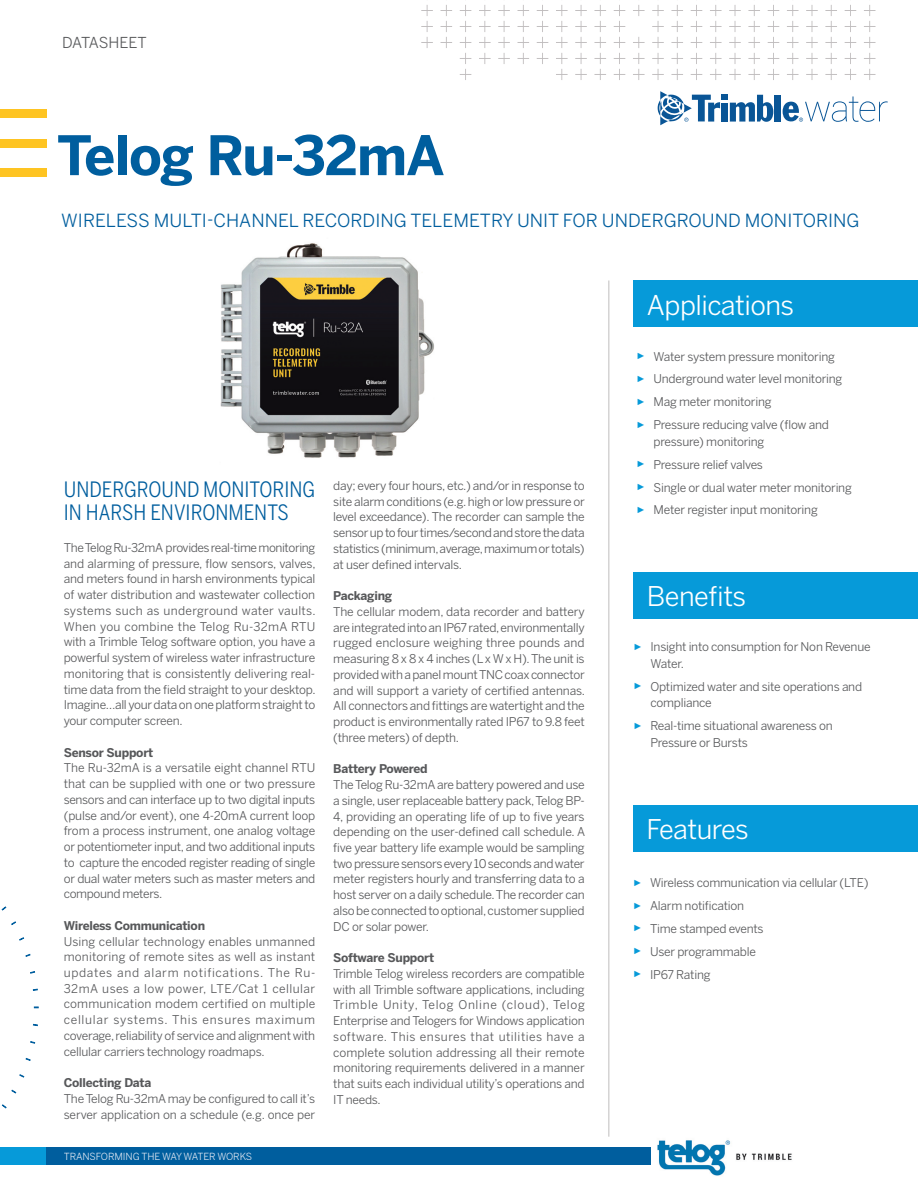
<style>
.page{position:relative;width:918px;height:1188px;background:#fff}
.page>*{position:absolute;margin:0;border:0;box-sizing:border-box;transform-origin:0 0}
.t1{font:700 54px "Benton Sans";letter-spacing:-.02em;color:#005e9e}
.t2{font:27px "Benton Sans";letter-spacing:-.02em;color:#fff}
.t3{font:21px/22.5px "Benton Sans Condensed";color:#005e9e}
.t4{font:18px "Benton Sans";color:#005e9e}
.t5{font:15px "Benton Sans";letter-spacing:-.01em;color:#57585a}
.t6{font:12px/15.8px "Benton Sans";letter-spacing:-.02em;color:#57585a}
.t7{font:700 12px "Benton Sans";letter-spacing:-.02em;color:#57585a}
.t8{font:9.75px "Benton Sans";letter-spacing:-.01em;color:#dfe6f2}
.s1{font-family:"Arial";font-size:9px;color:#069ad9}
</style>
<div class="page">
<svg style="left:421px;top:5px;width:455px;height:75px"></svg>
<div style="left:0;top:110px;width:47px;height:8px;background:#fec422"></div>
<div style="left:0;top:139px;width:47px;height:8px;background:#fec422"></div>
<div style="left:0;top:168px;width:47px;height:8px;background:#fec422"></div>
<div style="left:0;top:1147px;width:730px;height:18px;background:#069ad9"></div>
<div style="left:47px;top:1147px;width:685px;height:18px;background:#005e9e"></div>
<div style="left:633px;top:280px;width:285px;height:47px;background:#069ad9"></div>
<hr style="left:608px;top:281px;width:2px;height:856px;background:#d4d3d3">
<svg style="left:30px;top:1041px;width:5px;height:3px"></svg>
<svg style="left:25px;top:1058px;width:6px;height:3px"></svg>
<svg style="left:19px;top:1074px;width:6px;height:4px"></svg>
<svg style="left:11px;top:1089px;width:6px;height:5px"></svg>
<svg style="left:2px;top:1104px;width:5px;height:5px"></svg>
<svg style="left:1px;top:906px;width:6px;height:5px"></svg>
<svg style="left:11px;top:921px;width:5px;height:4px"></svg>
<svg style="left:19px;top:937px;width:5px;height:4px"></svg>
<svg style="left:25px;top:954px;width:6px;height:3px"></svg>
<svg style="left:30px;top:971px;width:5px;height:3px"></svg>
<svg style="left:33px;top:988px;width:5px;height:3px"></svg>
<div style="left:775px;top:95px;width:6px;height:27px;background:#095596"></div>
<svg style="left:658px;top:91px;width:115px;height:34px"></svg>
<svg style="left:783px;top:96px;width:105px;height:26px"></svg>
<div style="left:633px;top:572px;width:285px;height:47px;background:#069ad9"></div>
<div style="left:633px;top:805px;width:285px;height:47px;background:#069ad9"></div>
<img style="left:651px;top:1140px;width:141px;height:36px">
<img style="left:220px;top:243px;width:214px;height:215px">
<p class="t5" style="left:62px;top:34px;width:86px">DATASHEET</p>
<h1 class="t1" style="left:57px;top:122px;width:389px">Telog Ru-32mA</h1>
<h3 class="t4" style="left:61px;top:210px;width:800px">WIRELESS MULTI-CHANNEL RECORDING TELEMETRY UNIT FOR UNDERGROUND MONITORING</h3>
<h3 class="t3" style="left:64px;top:478px;width:253px">UNDERGROUND MONITORING<br>IN HARSH ENVIRONMENTS</h3>
<p class="t6" style="left:64px;top:540px;width:253px;text-align:justify">The Telog Ru-32mA provides real-time monitoring and alarming of pressure, flow sensors, valves, and meters found in harsh environments typical of water distribution and wastewater collection systems such as underground water vaults.<br>When you combine the Telog Ru-32mA RTU with a Trimble Telog software option, you have a powerful system of wireless water infrastructure monitoring that is consistently delivering real&shy;time data from the field straight to your desktop.<br>Imagine…all your data on one platform straight to your computer screen.</p>
<p class="t7" style="left:64px;top:745px;width:91px">Sensor Support</p>
<p class="t6" style="left:64px;top:760px;width:253px;text-align:justify">The Ru-32mA is a versatile eight channel RTU that can be supplied with one or two pressure sensors and can interface up to two digital inputs (pulse and/or event), one 4-20mA current loop from a process instrument, one analog voltage or potentiometer input, and two additional inputs to capture the encoded register reading of single or dual water meters such as master meters and compound meters.</p>
<p class="t7" style="left:64px;top:918px;width:143px">Wireless Communication</p>
<p class="t6" style="left:64px;top:933px;width:253px;text-align:justify">Using cellular technology enables unmanned monitoring of remote sites as well as instant updates and alarm notifications. The Ru-32mA uses a low power, LTE/Cat 1 cellular communication modem certified on multiple cellular systems. This ensures maximum coverage, reliability of service and alignment with cellular carriers technology roadmaps.</p>
<p class="t7" style="left:64px;top:1075px;width:89px">Collecting Data</p>
<p class="t6" style="left:64px;top:1091px;width:253px">The Telog Ru-32mA may be configured to call it’s server application on a schedule (e.g. once per</p>
<p class="t8" style="left:64px;top:1150px;width:190px">TRANSFORMING THE WAY WATER WORKS</p>
<p class="t6" style="left:333px;top:478px;width:253px;text-align:justify">day; every four hours, etc.) and/or in response to site alarm conditions (e.g. high or low pressure or level exceedance). The recorder can sample the sensor up to four times/second and store the data statistics (minimum, average, maximum or totals) at user defined intervals.</p>
<p class="t7" style="left:333px;top:588px;width:61px">Packaging</p>
<p class="t6" style="left:333px;top:604px;width:253px;text-align:justify">The cellular modem, data recorder and battery are integrated into an IP67 rated, environmentally rugged enclosure weighing three pounds and measuring 8 x 8 x 4 inches (L x W x H). The unit is provided with a panel mount TNC coax connector and will support a variety of certified antennas.<br>All connectors and fittings are watertight and the product is environmentally rated IP67 to 9.8 feet (three meters) of depth.</p>
<p class="t7" style="left:333px;top:761px;width:96px">Battery Powered</p>
<p class="t6" style="left:333px;top:777px;width:253px;text-align:justify">The Telog Ru-32mA are battery powered and use a single, user replaceable battery pack, Telog BP-4, providing an operating life of up to five years depending on the user-defined call schedule. A five year battery life example would be sampling two pressure sensors every 10 seconds and water meter registers hourly and transferring data to a host server on a daily schedule. The recorder can also be connected to optional, customer supplied DC or solar power.</p>
<p class="t7" style="left:333px;top:950px;width:102px">Software Support</p>
<p class="t6" style="left:333px;top:966px;width:253px;text-align:justify">Trimble Telog wireless recorders are compatible with all Trimble software applications, including Trimble Unity, Telog Online (cloud), Telog Enterprise and Telogers for Windows application software. This ensures that utilities have a complete solution addressing all their remote monitoring requirements delivered in a manner that suits each individual utility’s operations and IT needs.</p>
<h2 class="t2" style="left:647px;top:289px;width:149px">Applications</h2>
<p class="t6" style="left:637px;top:345px;width:207px;line-height:23px"><span class="s1">►</span> Water system pressure monitoring <span class="s1">►</span> Underground water level monitoring <span class="s1">►</span> Mag meter monitoring<br><span class="s1">►</span> Pressure reducing valve (flow and</p>
<p class="t6" style="left:637px;top:430px;width:217px;line-height:23px;text-indent:17px">pressure) monitoring<br><span class="s1">►</span> Pressure relief valves<br><span class="s1">►</span> Single or dual water meter monitoring <span class="s1">►</span> Meter register input monitoring</p>
<h2 class="t2" style="left:647px;top:580px;width:101px">Benefits</h2>
<p class="t6" style="left:650px;top:639px;width:222px;line-height:16.5px;text-indent:-17px"><span class="s1">►</span> Insight into consumption for Non Revenue<br>Water.</p>
<p class="t6" style="left:650px;top:678px;width:213px;line-height:16.5px;text-indent:-17px"><span class="s1">►</span> Optimized water and site operations and compliance</p>
<p class="t6" style="left:650px;top:718px;width:184px;line-height:16.5px;text-indent:-17px"><span class="s1">►</span> Real-time situational awareness on<br>Pressure or Bursts</p>
<h2 class="t2" style="left:647px;top:813px;width:104px">Features</h2>
<p class="t6" style="left:633px;top:871px;width:237px;line-height:23px"><span class="s1">►</span> Wireless communication via cellular (LTE) <span class="s1">►</span> Alarm notification<br><span class="s1">►</span> Time stamped events<br><span class="s1">►</span> User programmable<br><span class="s1">►</span> IP67 Rating</p>
</div>
